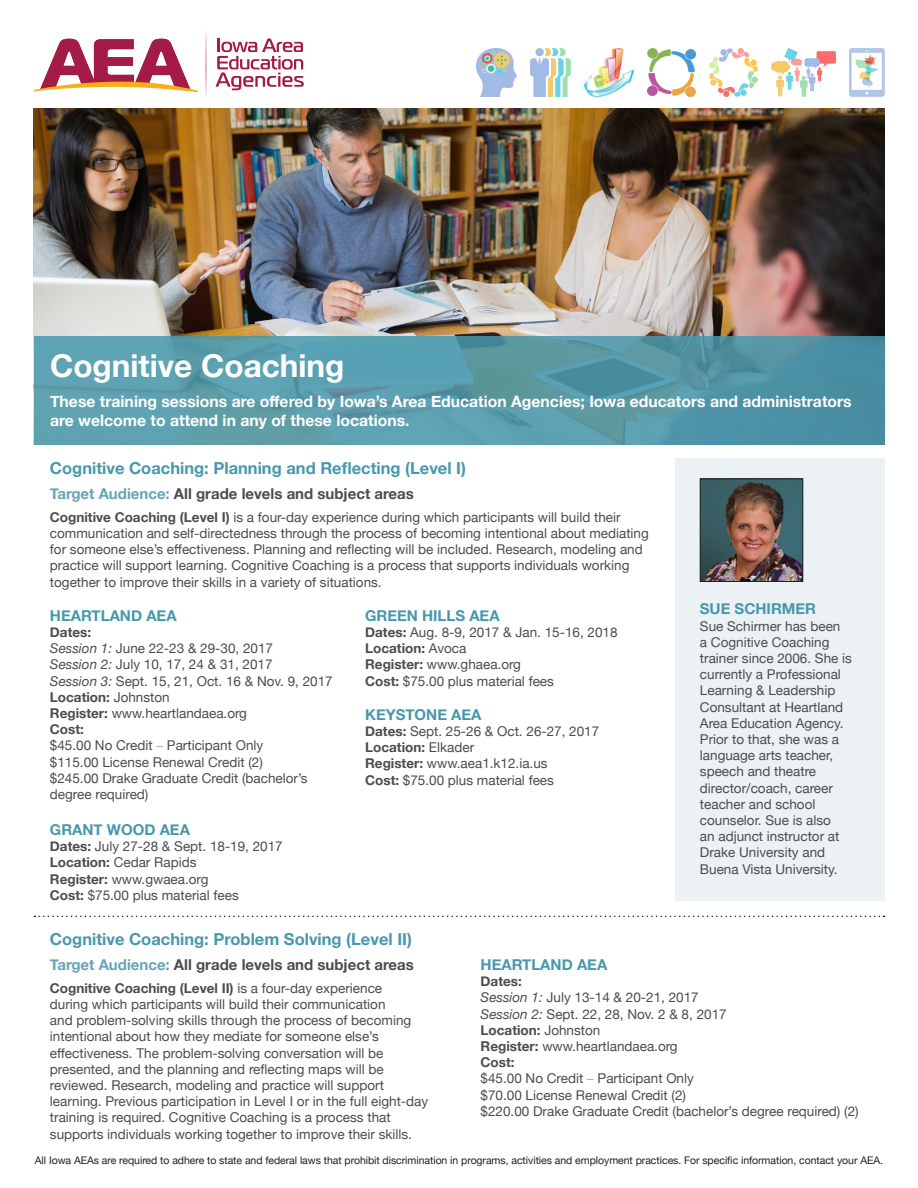
<style>
.page{position:relative;width:918px;height:1188px;background:#fff}
.page>*{position:absolute;margin:0;border:0;box-sizing:border-box;transform-origin:0 0}
.t1{font:700 31.5px "Helvetica Neue";color:#fff}
.t2{font:700 16.5px "Helvetica Neue";color:#4798ad}
.Subheading{font:700 15.75px/18.9px "Helvetica Neue";color:#fff}
.Subheading-2{font:700 15px "Helvetica Neue";color:#4b4c4d}
.Body_copy{font:700 15px "Helvetica Neue";color:#4798ad}
.Subheading-3{font:700 15px "Helvetica Neue";color:#4798ad}
.Subheading-4{font:13.5px/16.2px "Helvetica Neue";color:#4b4c4d}
.Body_copy-2{font:13.5px/16.2px "Helvetica Neue";color:#4b4c4d}
.Body_copy-3{font:700 13.5px "Helvetica Neue";color:#4b4c4d}
.t3{font:10.5px "Helvetica Neue";letter-spacing:-.005em;color:#231f20}
.s1{color:#66a3b6}
.s2{font-weight:700}
.s3{font-style:italic}
.s4{font-weight:400}
.s5{font-weight:100;font-style:italic}
</style>
<div class="page">
<div style="left:675px;top:458px;width:209px;height:443px;background:#ebf1f4"></div>
<img style="left:702px;top:481px;width:99px;height:99px">
<div style="left:700px;top:479px;width:103px;height:103px;border:1px solid #231f20"></div>
<img style="left:34px;top:108px;width:850px;height:228px">
<svg style="left:34px;top:336px;width:850px;height:108px;background:#579aaa"></svg>
<img style="left:584px;top:48px;width:50px;height:49px">
<img style="left:648px;top:48px;width:47px;height:49px">
<img style="left:709px;top:48px;width:49px;height:49px">
<img style="left:772px;top:48px;width:63px;height:49px">
<img style="left:849px;top:48px;width:35px;height:49px">
<img style="left:530px;top:48px;width:40px;height:49px">
<img style="left:477px;top:48px;width:39px;height:49px">
<svg style="left:34px;top:916px;width:851px;height:1px"></svg>
<svg style="left:205px;top:31px;width:1px;height:66px"></svg>
<svg style="left:34px;top:39px;width:164px;height:53px"></svg>
<svg style="left:215px;top:38px;width:89px;height:52px"></svg>
<p class="t1" style="left:50px;top:342px;width:296px">Cognitive Coaching</p>
<p class="Subheading" style="left:50px;top:393px;width:803px">These training sessions are offered by Iowa’s Area Education Agencies; Iowa educators and administrators are welcome to attend in any of these locations.</p>
<p class="t2" style="left:50px;top:455px;width:418px">Cognitive Coaching: Planning and Reflecting (Level I)</p>
<p class="Subheading-2" style="left:50px;top:482px;width:365px"><span class="s1">Target Audience:</span> All grade levels and subject areas</p>
<p class="Subheading-4" style="left:50px;top:510px;width:600px"><span class="s2">Cognitive Coaching (Level I)</span> is a four-day experience during which participants will build their communication and self-directedness through the process of becoming intentional about mediating for someone else’s effectiveness. Planning and reflecting will be included. Research, modeling and practice will support learning. Cognitive Coaching is a process that supports individuals working together to improve their skills in a variety of situations.</p>
<p class="Body_copy" style="left:50px;top:604px;width:128px">HEARTLAND AEA</p>
<p class="Body_copy-3" style="left:50px;top:622px;width:43px">Dates:</p>
<p class="Body_copy-2" style="left:50px;top:641px;width:225px"><span class="s3">Session 1:</span> June 22-23 &amp; 29-30, 2017</p>
<p class="Body_copy-2" style="left:50px;top:657px;width:224px"><span class="s3">Session 2:</span> July 10, 17, 24 &amp; 31, 2017</p>
<p class="Body_copy-2" style="left:50px;top:673px;width:284px"><span class="s3">Session 3:</span> Sept. 15, 21, Oct. 16 &amp; Nov. 9, 2017</p>
<p class="Body_copy-3" style="left:50px;top:686px;width:121px">Location: <span class="s4">Johnston</span></p>
<p class="Body_copy-2" style="left:50px;top:706px;width:199px"><span class="s2">Register:</span> www.heartlandaea.org</p>
<p class="Body_copy-3" style="left:50px;top:719px;width:36px">Cost:</p>
<p class="Body_copy-2" style="left:50px;top:738px;width:215px">$45.00 No Credit <span class="s5">–</span> Participant Only</p>
<p class="Body_copy-2" style="left:50px;top:754px;width:215px">$115.00 License Renewal Credit (2)</p>
<p class="Body_copy-2" style="left:50px;top:771px;width:259px">$245.00 Drake Graduate Credit (bachelor’s degree required)</p>
<p class="Body_copy" style="left:50px;top:818px;width:141px">GRANT WOOD AEA</p>
<p class="Body_copy-2" style="left:50px;top:839px;width:234px"><span class="s2">Dates:</span> July 27-28 &amp; Sept. 18-19, 2017</p>
<p class="Body_copy-2" style="left:50px;top:855px;width:148px"><span class="s2">Location:</span> Cedar Rapids</p>
<p class="Body_copy-2" style="left:50px;top:871px;width:160px"><span class="s2">Register:</span> www.gwaea.org</p>
<p class="Body_copy-2" style="left:50px;top:888px;width:190px"><span class="s2">Cost:</span> $75.00 plus material fees</p>
<p class="Body_copy" style="left:700px;top:597px;width:118px">SUE SCHIRMER</p>
<p class="Subheading-4" style="left:700px;top:618px;width:154px">Sue Schirmer has been<br>a Cognitive Coaching trainer since 2006. She is currently a Professional<br>Learning &amp; Leadership<br>Consultant at Heartland<br>Area Education Agency.<br>Prior to that, she was a language arts teacher, speech and theatre director/coach, career teacher and school counselor. Sue is also<br>an adjunct instructor at<br>Drake University and<br>Buena Vista University.</p>
<p class="Body_copy" style="left:365px;top:604px;width:136px">GREEN HILLS AEA</p>
<p class="Body_copy-2" style="left:365px;top:625px;width:254px"><span class="s2">Dates:</span> Aug. 8-9, 2017 &amp; Jan. 15-16, 2018</p>
<p class="Body_copy-3" style="left:365px;top:638px;width:103px">Location: <span class="s4">Avoca</span></p>
<p class="Body_copy-2" style="left:365px;top:657px;width:157px"><span class="s2">Register:</span> www.ghaea.org</p>
<p class="Body_copy-2" style="left:365px;top:673px;width:190px"><span class="s2">Cost:</span> $75.00 plus material fees</p>
<p class="Body_copy" style="left:365px;top:703px;width:118px">KEYSTONE AEA</p>
<p class="Body_copy-2" style="left:365px;top:724px;width:236px"><span class="s2">Dates:</span> Sept. 25-26 &amp; Oct. 26-27, 2017</p>
<p class="Body_copy-3" style="left:365px;top:737px;width:110px">Location: <span class="s4">Elkader</span></p>
<p class="Body_copy-2" style="left:365px;top:756px;width:184px"><span class="s2">Register:</span> www.aea1.k12.ia.us</p>
<p class="Body_copy-2" style="left:365px;top:772px;width:190px"><span class="s2">Cost:</span> $75.00 plus material fees</p>
<p class="t2" style="left:50px;top:926px;width:364px">Cognitive Coaching: Problem Solving (Level II)</p>
<p class="Subheading-2" style="left:50px;top:953px;width:365px"><span class="s1">Target Audience:</span> All grade levels and subject areas</p>
<p class="Subheading-4" style="left:50px;top:981px;width:380px"><span class="s2">Cognitive Coaching (Level II)</span> is a four-day experience<br>during which participants will build their communication<br>and problem-solving skills through the process of becoming intentional about how they mediate for someone else’s effectiveness. The problem-solving conversation will be presented, and the planning and reflecting maps will be reviewed. Research, modeling and practice will support learning. Previous participation in Level I or in the full eight-day training is required. Cognitive Coaching is a process that supports individuals working together to improve their skills.</p>
<p class="Subheading-3" style="left:481px;top:953px;width:128px">HEARTLAND AEA</p>
<p class="Body_copy-2" style="left:481px;top:974px;width:220px"><span class="s2">Dates:<br></span><span class="s3">Session 1:</span> July 13-14 &amp; 20-21, 2017</p>
<p class="Body_copy-2" style="left:481px;top:1006px;width:248px"><span class="s3">Session 2:</span> Sept. 22, 28, Nov. 2 &amp; 8, 2017</p>
<p class="Body_copy-3" style="left:481px;top:1019px;width:121px">Location: <span class="s4">Johnston</span></p>
<p class="Body_copy-2" style="left:481px;top:1039px;width:199px"><span class="s2">Register:</span> www.heartlandaea.org</p>
<p class="Body_copy-3" style="left:481px;top:1052px;width:36px">Cost:</p>
<p class="Body_copy-2" style="left:481px;top:1071px;width:215px">$45.00 No Credit <span class="s5">–</span> Participant Only</p>
<p class="Body_copy-2" style="left:481px;top:1087px;width:207px">$70.00 License Renewal Credit (2)</p>
<p class="Body_copy-2" style="left:481px;top:1104px;width:380px">$220.00 Drake Graduate Credit (bachelor’s degree required) (2)</p>
<p class="t3" style="left:35px;top:1152px;width:850px">All Iowa AEAs are required to adhere to state and federal laws that prohibit discrimination in programs, activities and employment practices. For specific information, contact your AEA.</p>
</div>
